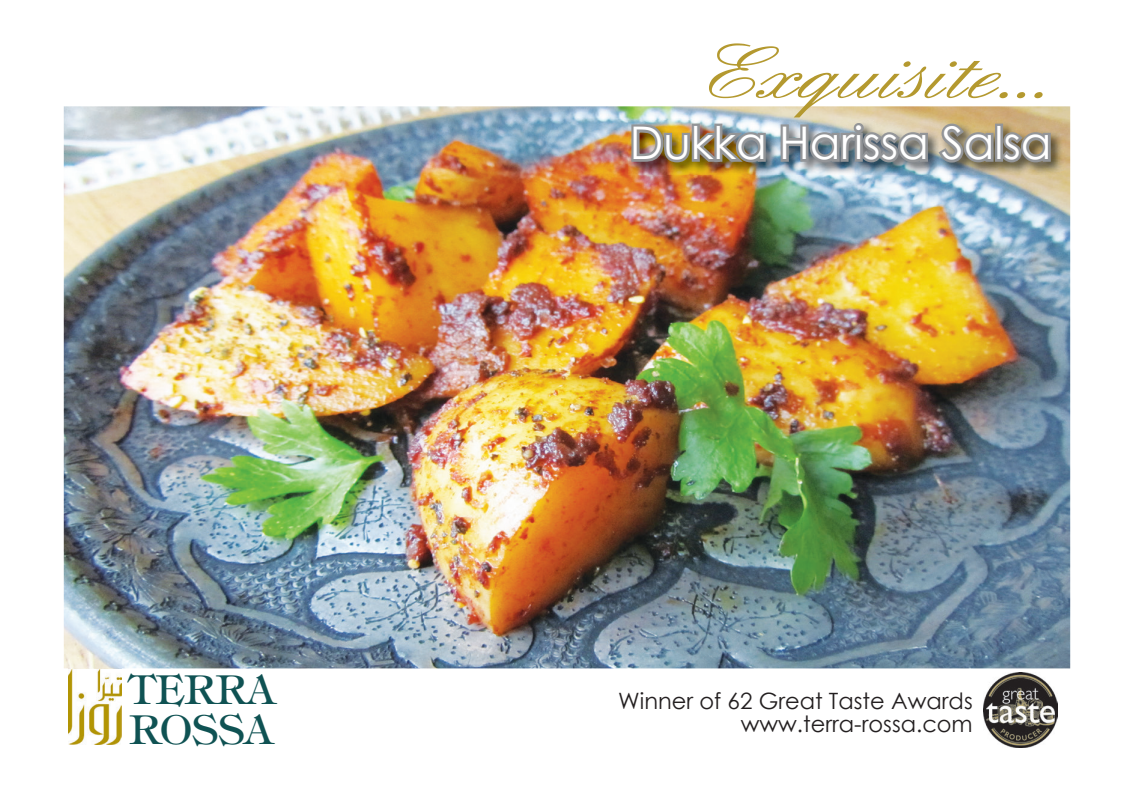
<style>
.page{position:relative;width:1134px;height:787px;background:#fff}
.page>*{position:absolute;margin:0;border:0;box-sizing:border-box;transform-origin:0 0}
.t1{font:80px "English Wd";letter-spacing:-.03em;color:#b4992f}
.t2{font:45px "Century Gothic";color:#fff}
.t3{font:40px/40px "Tiffany";color:#0f5253}
.t4{font:22.5px/22.5px "Century Gothic";color:#231f20;text-align:right}
</style>
<div class="page">
<img style="left:64px;top:106px;width:1006px;height:562px">
<img style="left:629px;top:121px;width:434px;height:54px">
<img style="left:629px;top:121px;width:139px;height:45px">
<img style="left:778px;top:119px;width:275px;height:47px">
<img style="left:68px;top:668px;width:53px;height:76px">
<img style="left:983px;top:672px;width:75px;height:75px">
<h3 class="t3" style="left:129px;top:670px;width:147px">TERRA<br>ROSSA</h3>
<h1 class="t1" style="left:711px;top:30px;width:360px">Exquisite...</h1>
<h2 class="t2" style="left:630px;top:111px;width:423px">Dukka Harissa Salsa</h2>
<p class="t4" style="left:618px;top:689px;width:356px">Winner of 62 Great Taste Awards www.terra-rossa.com</p>
</div>
